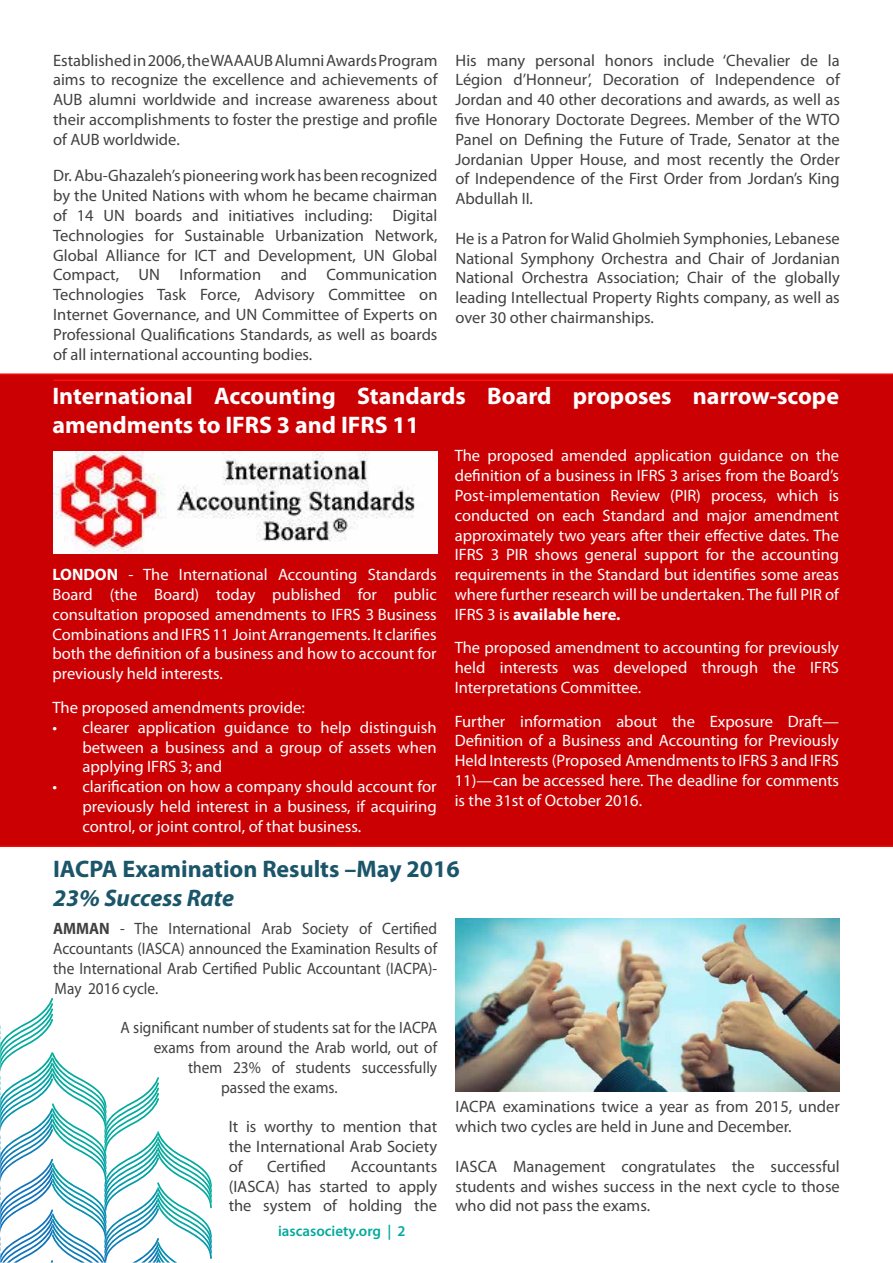
<style>
.page{position:relative;width:893px;height:1263px;background:#fff}
.page>*{position:absolute;margin:0;border:0;box-sizing:border-box;transform-origin:0 0}
.t1{font:700 24px/28.8px "Myriad Pro";color:#fff}
.t2{font:700 24px "Myriad Pro";color:#1b5569}
.t3{font:italic 700 24px "Myriad Pro";color:#1b5569}
.t4{font:16.5px/19.8px "Myriad Pro";color:#414042;text-align:justify}
.t5{font:16.5px/19.8px "Myriad Pro";color:#fff;text-align:justify}
.t6{font:16.5px/19.8px "Myriad Pro";color:#414042;text-align:justify;scale:.93 1}
.t7{font:600 15px "Myriad Pro";color:#04aa9d}
.s1{font-weight:700}
</style>
<div class="page">
<svg style="left:0;top:998px;width:212px;height:264px"></svg>
<div style="left:0;top:373px;width:893px;height:474px;background:#cb0003"></div>
<hr style="left:53px;top:379px;width:787px;height:2px;background:#ff0f0f">
<img style="left:53px;top:451px;width:384px;height:103px">
<img style="left:456px;top:918px;width:384px;height:173px">
<p class="t4" style="left:53px;top:50px;width:386px">Established in 2006, the WAAAUB Alumni Awards Program aims to recognize the excellence and achievements of AUB alumni worldwide and increase awareness about their accomplishments to foster the prestige and profile of AUB worldwide.</p>
<p class="t4" style="left:53px;top:166px;width:386px">Dr. Abu-Ghazaleh’s pioneering work has been recognized by the United Nations with whom he became chairman of 14 UN boards and initiatives including: Digital Technologies for Sustainable Urbanization Network, Global Alliance for ICT and Development, UN Global Compact, UN Information and Communication Technologies Task Force, Advisory Committee on Internet Governance, and UN Committee of Experts on Professional Qualifications Standards, as well as boards of all international accounting bodies.</p>
<p class="t4" style="left:455px;top:50px;width:386px">His many personal honors include ‘Chevalier de la Légion d’Honneur’, Decoration of Independence of Jordan and 40 other decorations and awards, as well as five Honorary Doctorate Degrees. Member of the WTO Panel on Defining the Future of Trade, Senator at the Jordanian Upper House, and most recently the Order of Independence of the First Order from Jordan’s King Abdullah II.</p>
<p class="t4" style="left:455px;top:228px;width:386px">He is a Patron for Walid Gholmieh Symphonies, Lebanese National Symphony Orchestra and Chair of Jordanian National Orchestra Association; Chair of the globally leading Intellectual Property Rights company, as well as over 30 other chairmanships.</p>
<h1 class="t1" style="left:52px;top:381px;width:788px">International Accounting Standards Board proposes narrow-scope amendments to IFRS 3 and IFRS 11</h1>
<p class="t5" style="left:52px;top:565px;width:386px"><span class="s1">LONDON</span> - The International Accounting Standards Board (the Board) today published for public consultation proposed amendments to IFRS 3 Business Combinations and IFRS 11 Joint Arrangements. It clarifies both the definition of a business and how to account for previously held interests.</p>
<p class="t5" style="left:52px;top:697px;width:254px">The proposed amendments provide:</p>
<p class="t5" style="left:82px;top:717px;width:356px;text-indent:-30px">• clearer application guidance to help distinguish between a business and a group of assets when applying IFRS 3; and</p>
<p class="t5" style="left:82px;top:776px;width:356px;text-indent:-30px">• clarification on how a company should account for previously held interest in a business, if acquiring control, or joint control, of that business.</p>
<p class="t5" style="left:455px;top:446px;width:386px">The proposed amended application guidance on the definition of a business in IFRS 3 arises from the Board’s Post-implementation Review (PIR) process, which is conducted on each Standard and major amendment approximately two years after their effective dates. The IFRS 3 PIR shows general support for the accounting requirements in the Standard but identifies some areas where further research will be undertaken. The full PIR of IFRS 3 is <span class="s1">available here.</span></p>
<p class="t5" style="left:455px;top:638px;width:386px">The proposed amendment to accounting for previously held interests was developed through the IFRS Interpretations Committee.</p>
<p class="t5" style="left:455px;top:711px;width:386px">Further information about the Exposure Draft— Definition of a Business and Accounting for Previously Held Interests (Proposed Amendments to IFRS 3 and IFRS 11)—can be accessed here. The deadline for comments is the 31st of October 2016.</p>
<h1 class="t2" style="left:53px;top:853px;width:408px">IACPA Examination Results –May 2016</h1>
<h1 class="t3" style="left:53px;top:882px;width:182px">23% Success Rate</h1>
<p class="t6" style="left:53px;top:918px;width:414px"><span class="s1">AMMAN</span> - The International Arab Society of Certified Accountants (IASCA) announced the Examination Results of the International Arab Certified Public Accountant (IACPA)- May 2016 cycle.</p>
<p class="t6" style="left:121px;top:1017px;width:342px">A significant number of students sat for the IACPA</p>
<p class="t6" style="left:154px;top:1037px;width:306px">exams from around the Arab world, out of</p>
<p class="t6" style="left:188px;top:1057px;width:269px">them 23% of students successfully</p>
<p class="t6" style="left:221px;top:1077px;width:127px">passed the exams.</p>
<p class="t4" style="left:229px;top:1116px;width:210px">It is worthy to mention that the International Arab Society of</p>
<p class="t4" style="left:455px;top:1097px;width:386px">IACPA examinations twice a year as from 2015, under which two cycles are held in June and December.</p>
<p class="t4" style="left:455px;top:1156px;width:386px">IASCA Management congratulates the successful students and wishes success in the next cycle to those who did not pass the exams.</p>
<p class="t4" style="left:267px;top:1156px;width:60px">Certified</p>
<p class="t4" style="left:229px;top:1156px;width:210px;text-indent:122px">Accountants (IASCA) has started to apply the system of holding the</p>
<p class="t7" style="left:278px;top:1221px;width:129px">iascasociety.org | 2</p>
</div>
